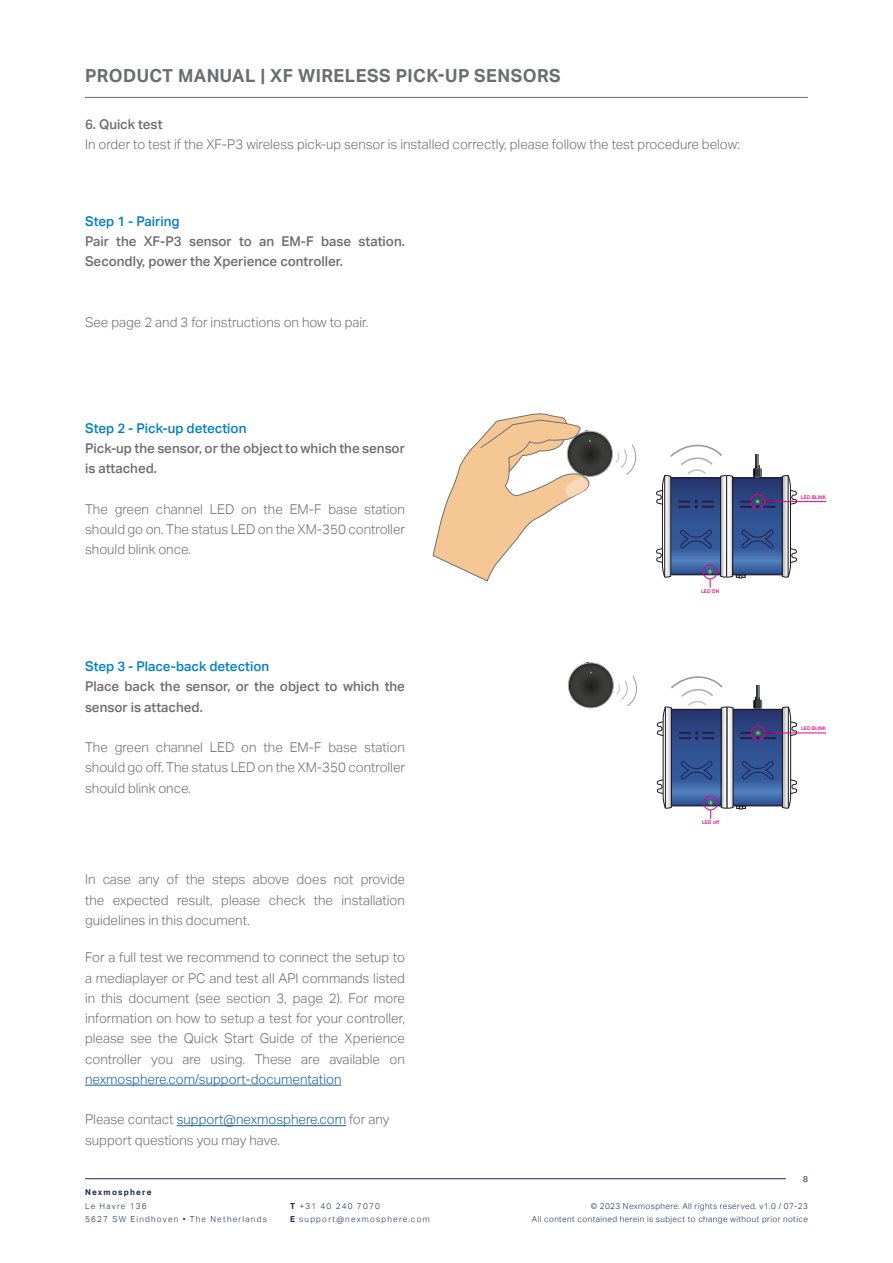
<style>
.page{position:relative;width:893px;height:1263px;background:#fff}
.page>*{position:absolute;margin:0;border:0;box-sizing:border-box;transform-origin:0 0}
.t1{font:700 18px "Aktiv Grotesk";letter-spacing:.025em;color:#6c6d70}
.t2{font:300 13.5px/20.2px "Aktiv Grotesk";color:#6c6d70;text-align:justify}
.t3{font:500 13.5px/20.2px "Aktiv Grotesk";color:#6c6d70}
.t4{font:500 13.5px "Aktiv Grotesk";color:#007ec5}
.t5{font:300 13.5px "Aktiv Grotesk";color:#175d9e}
.t6{font:300 8.25px "Aktiv Grotesk";letter-spacing:.05em;color:#172b52}
.t7{font:300 8.25px "Aktiv Grotesk";letter-spacing:.15em;color:#172b52}
.t8{font:700 8.25px "Aktiv Grotesk";letter-spacing:.15em;color:#172b52}
.t9{font:8.25px "Aktiv Grotesk";color:#172b52}
.t10{font:500 5.1px "Aktiv Grotesk";color:#e6007e}
.s1{color:#175d9e}
.s2{color:#6c6d70}
.s3{font-weight:700}
</style>
<div class="page">
<hr style="left:85px;top:1178px;width:701px;height:1px;background:#172b52">
<hr style="left:85px;top:97px;width:723px;height:1px;background:#6c6d70">
<hr style="left:85px;top:1085px;width:256px;height:1px;background:#175d9e">
<hr style="left:177px;top:1125px;width:169px;height:1px;background:#175d9e">
<svg style="left:776px;top:479px;width:6px;height:96px"></svg>
<hr style="left:733px;top:575px;width:49px;height:1px;background:#1d1719">
<hr style="left:733px;top:478px;width:49px;height:1px;background:#1d1719">
<svg style="left:782px;top:475px;width:15px;height:102px"></svg>
<hr style="left:788px;top:476px;width:1px;height:101px;background:#1d1719">
<svg style="left:567px;top:431px;width:45px;height:45px"></svg>
<div style="left:567px;top:431px;width:46px;height:45px;border:1px solid #b1b1b1;border-radius:50%"></div>
<svg style="left:615px;top:444px;width:22px;height:31px"></svg>
<svg style="left:432px;top:413px;width:160px;height:169px"></svg>
<hr style="left:765px;top:501px;width:61px;height:1px;background:#e6007e">
<svg style="left:656px;top:444px;width:120px;height:144px"></svg>
<svg style="left:776px;top:710px;width:6px;height:96px"></svg>
<hr style="left:733px;top:806px;width:49px;height:1px;background:#1d1719">
<hr style="left:733px;top:709px;width:49px;height:1px;background:#1d1719">
<svg style="left:782px;top:707px;width:15px;height:101px"></svg>
<hr style="left:788px;top:707px;width:1px;height:101px;background:#1d1719">
<svg style="left:568px;top:663px;width:45px;height:45px"></svg>
<div style="left:568px;top:663px;width:45px;height:45px;border:1px solid #b1b1b1;border-radius:50%"></div>
<svg style="left:616px;top:676px;width:21px;height:30px"></svg>
<hr style="left:765px;top:732px;width:61px;height:1px;background:#e6007e">
<svg style="left:657px;top:676px;width:119px;height:143px"></svg>
<p class="t1" style="left:85px;top:65px;width:477px">PRODUCT MANUAL | XF WIRELESS PICK-UP SENSORS</p>
<p class="t3" style="left:85px;top:114px;width:79px">6. Quick test</p>
<p class="t2" style="left:85px;top:135px;width:656px">In order to test if the XF-P3 wireless pick-up sensor is installed correctly, please follow the test procedure below:</p>
<p class="t4" style="left:85px;top:213px;width:96px">Step 1 - Pairing</p>
<p class="t3" style="left:85px;top:231px;width:321px">Pair the XF-P3 sensor to an EM-F base station.<br>Secondly, power the Xperience controller.</p>
<p class="t2" style="left:85px;top:312px;width:285px">See page 2 and 3 for instructions on how to pair.</p>
<p class="t4" style="left:85px;top:420px;width:163px">Step 2 - Pick-up detection</p>
<p class="t3" style="left:85px;top:438px;width:321px">Pick-up the sensor, or the object to which the sensor is attached.</p>
<p class="t2" style="left:85px;top:499px;width:321px">The green channel LED on the EM-F base station should go on. The status LED on the XM-350 controller should blink once.</p>
<p class="t4" style="left:85px;top:659px;width:186px">Step 3 - Place-back detection</p>
<p class="t3" style="left:85px;top:677px;width:321px">Place back the sensor, or the object to which the sensor is attached.</p>
<p class="t2" style="left:85px;top:737px;width:321px">The green channel LED on the EM-F base station should go off. The status LED on the XM-350 controller should blink once.</p>
<p class="t2" style="left:85px;top:869px;width:321px">In case any of the steps above does not provide the expected result, please check the installation guidelines in this document.</p>
<p class="t2" style="left:85px;top:947px;width:321px">For a full test we recommend to connect the setup to a mediaplayer or PC and test all API commands listed in this document (see section 3, page 2). For more information on how to setup a test for your controller, please see the Quick Start Guide of the Xperience controller you are using. These are available on <span class="s1">nexmosphere.com/support-documentation</span></p>
<p class="t5" style="left:85px;top:1112px;width:306px"><span class="s2">Please contact</span> support@nexmosphere.com <span class="s2">for any</span></p>
<p class="t2" style="left:85px;top:1130px;width:196px">support questions you may have.</p>
<p class="t8" style="left:85px;top:1187px;width:68px">Nexmosphere</p>
<p class="t7" style="left:85px;top:1201px;width:63px">Le Havre 136</p>
<p class="t7" style="left:85px;top:1214px;width:183px">5627 SW Eindhoven • The Netherlands</p>
<p class="t7" style="left:290px;top:1201px;width:91px"><span class="s3">T</span> +31 40 240 7070</p>
<p class="t7" style="left:290px;top:1214px;width:141px"><span class="s3">E</span> support@nexmosphere.com</p>
<p class="t10" style="left:701px;top:588px;width:20px">LED ON</p>
<p class="t10" style="left:702px;top:819px;width:19px">LED off</p>
<p class="t10" style="left:801px;top:494px;width:27px">LED BLINK</p>
<p class="t10" style="left:801px;top:725px;width:27px">LED BLINK</p>
<p class="t9" style="left:803px;top:1174px;width:6px">8</p>
<p class="t6" style="left:591px;top:1201px;width:219px">© 2023 Nexmosphere. All rights reserved. v1.0 / 07-23</p>
<p class="t6" style="left:532px;top:1214px;width:277px">All content contained herein is subject to change without prior notice</p>
</div>
